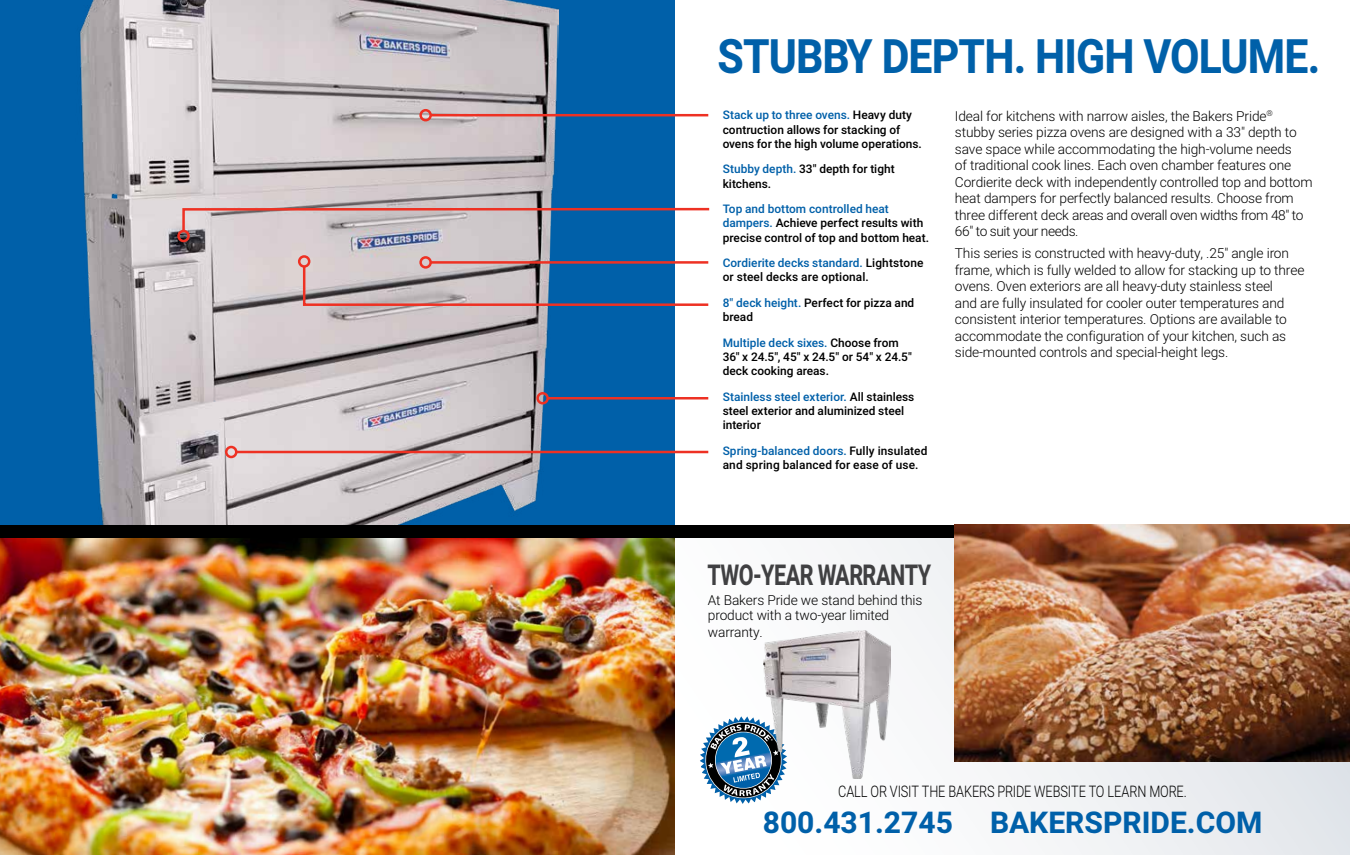
<style>
.page{position:relative;width:1350px;height:855px;background:#fff}
.page>*{position:absolute;margin:0;border:0;box-sizing:border-box;transform-origin:0 0}
.t1{font:700 47.5px "Heebo";letter-spacing:-.02em;color:#0060a9;scale:.9 1}
.t2{font:700 30px "Heebo";color:#0060a9}
.t3{font:700 28.75px "Heebo";letter-spacing:-.025em;color:#404042;scale:.75 1}
.t4{font:300 15.88px "Heebo";letter-spacing:-.01em;color:#000;scale:.8 1}
.t5{font:300 13.75px/16.5px "Heebo";letter-spacing:-.01em;color:#000}
.t6{font:500 11.88px/14.2px "Heebo";color:#000}
.s1{color:#0060a9}
</style>
<div class="page">
<div style="left:0;top:0;width:675px;height:526px;background:#0060a9"></div>
<img style="left:79px;top:0;width:479px;height:525px">
<svg style="left:763px;top:538px;width:587px;height:317px"></svg>
<svg style="left:181px;top:207px;width:529px;height:27px"></svg>
<div style="left:177px;top:230px;width:13px;height:12px;border:2px solid #ee3123;border-radius:50%"></div>
<hr style="left:431px;top:114px;width:277px;height:2px;background:#ee3123">
<div style="left:419px;top:109px;width:13px;height:12px;border:2px solid #ee3123;border-radius:50%"></div>
<hr style="left:431px;top:261px;width:277px;height:3px;background:#ee3123">
<div style="left:419px;top:256px;width:13px;height:13px;border:2px solid #ee3123;border-radius:50%"></div>
<hr style="left:548px;top:397px;width:160px;height:3px;background:#ee3123">
<div style="left:536px;top:392px;width:13px;height:13px;border:2px solid #ee3123;border-radius:50%"></div>
<hr style="left:236px;top:451px;width:472px;height:2px;background:#ee3123">
<div style="left:225px;top:446px;width:13px;height:12px;border:2px solid #ee3123;border-radius:50%"></div>
<img style="left:0;top:538px;width:675px;height:317px">
<div style="left:0;top:525px;width:1350px;height:13px;background:#000"></div>
<img style="left:955px;top:525px;width:395px;height:236px">
<svg style="left:700px;top:716px;width:87px;height:88px"></svg>
<svg style="left:302px;top:264px;width:407px;height:43px"></svg>
<div style="left:298px;top:255px;width:12px;height:13px;border:2px solid #ee3123;border-radius:50%"></div>
<img style="left:764px;top:631px;width:126px;height:148px">
<h1 class="t1" style="left:718px;top:23px;width:671px">STUBBY DEPTH. HIGH VOLUME.</h1>
<p class="t6" style="left:723px;top:108px;width:201px"><span class="s1">Stack up to three ovens.</span> Heavy duty contruction allows for stacking of ovens for the high volume operations.</p>
<p class="t6" style="left:723px;top:162px;width:174px"><span class="s1">Stubby depth.</span> 33" depth for tight kitchens.</p>
<p class="t6" style="left:723px;top:202px;width:208px"><span class="s1">Top and bottom controlled heat dampers.</span> Achieve perfect results with precise control of top and bottom heat.</p>
<p class="t6" style="left:723px;top:256px;width:202px"><span class="s1">Cordierite decks standard.</span> Lightstone or steel decks are optional.</p>
<p class="t6" style="left:723px;top:296px;width:193px"><span class="s1">8" deck height.</span> Perfect for pizza and bread</p>
<p class="t6" style="left:723px;top:336px;width:191px"><span class="s1">Multiple deck sixes.</span> Choose from<br>36" x 24.5", 45" x 24.5" or 54" x 24.5" deck cooking areas.</p>
<p class="t6" style="left:723px;top:390px;width:193px"><span class="s1">Stainless steel exterior.</span> All stainless steel exterior and aluminized steel interior</p>
<p class="t6" style="left:723px;top:444px;width:206px"><span class="s1">Spring-balanced doors.</span> Fully insulated and spring balanced for ease of use.</p>
<p class="t5" style="left:955px;top:107px;width:359px">Ideal for kitchens with narrow aisles, the Bakers Pride<sup>® </sup>stubby series pizza ovens are designed with a 33" depth to save space while accommodating the high-volume needs<br>of traditional cook lines. Each oven chamber features one Cordierite deck with independently controlled top and bottom heat dampers for perfectly balanced results. Choose from three different deck areas and overall oven widths from 48" to 66" to suit your needs.</p>
<p class="t5" style="left:955px;top:245px;width:351px">This series is constructed with heavy-duty, .25" angle iron frame, which is fully welded to allow for stacking up to three ovens. Oven exteriors are all heavy-duty stainless steel<br>and are fully insulated for cooler outer temperatures and consistent interior temperatures. Options are available to accommodate the configuration of your kitchen, such as side-mounted controls and special-height legs.</p>
<h3 class="t3" style="left:707px;top:554px;width:300px">TWO-YEAR WARRANTY</h3>
<p class="t5" style="left:708px;top:593px;width:216px;line-height:15px">At Bakers Pride we stand behind this product with a two-year limited</p>
<p class="t5" style="left:708px;top:624px;width:56px">warranty.</p>
<p class="t4" style="left:838px;top:781px;width:437px">CALL OR VISIT THE BAKERS PRIDE WEBSITE TO LEARN MORE.</p>
<h2 class="t2" style="left:763px;top:802px;width:501px">800.431.2745 BAKERSPRIDE.COM</h2>
</div>
